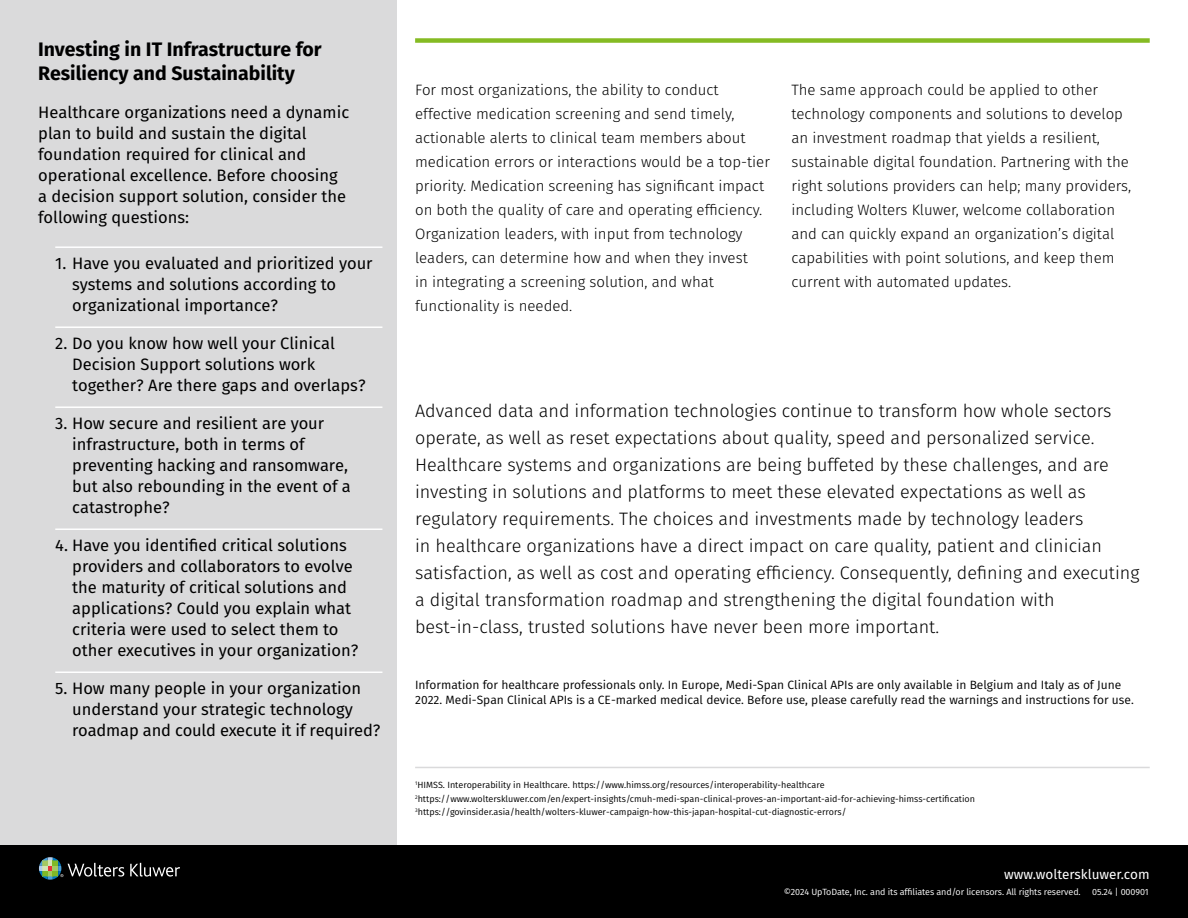
<style>
.page{position:relative;width:1188px;height:918px;background:#fff}
.page>*{position:absolute;margin:0;border:0;box-sizing:border-box;transform-origin:0 0}
.Text-_paragraph_body_-_9_12{font:700 19.5px/24px "Fira Sans";color:#000}
.Body_text_larger_-_10_16_light{font:300 18px/27px "Fira Sans";color:#000}
.Text-_paragraph_body_-_9_12-2{font:16.5px/21px "Fira Sans";color:#000}
.Body_text_larger_-_10_16_light-2{font:300 15px/24px "Fira Sans";color:#000}
.WK_URL{font:13.5px "Fira Sans";color:#fff}
.Subhead_1-16_20{font:12px/15px "Fira Sans";color:#000}
.Footnote{font:9px "Fira Sans";color:#000}
.Footer_copyright_info{font:9px "Fira Sans";letter-spacing:-.01em;color:#fff}
</style>
<div class="page">
<div style="left:415px;top:38px;width:735px;height:5px;background:#85bb23"></div>
<div style="left:0;top:0;width:397px;height:846px;background:#dadadb"></div>
<hr style="left:55px;top:246px;width:327px;height:2px;background:#fff">
<hr style="left:55px;top:326px;width:327px;height:2px;background:#fff">
<hr style="left:55px;top:406px;width:327px;height:2px;background:#fff">
<hr style="left:55px;top:528px;width:327px;height:2px;background:#fff">
<hr style="left:55px;top:672px;width:327px;height:1px;background:#fff">
<hr style="left:415px;top:767px;width:735px;height:1px;background:#dadadb">
<div style="left:0;top:846px;width:1188px;height:72px;background:#000"></div>
<svg style="left:130px;top:863px;width:50px;height:14px"></svg>
<svg style="left:39px;top:857px;width:85px;height:23px"></svg>
<p class="Text-_paragraph_body_-_9_12" style="left:38px;top:36px;width:285px">Investing in IT Infrastructure for<br>Resiliency and Sustainability</p>
<p class="Text-_paragraph_body_-_9_12-2" style="left:38px;top:101px;width:313px">Healthcare organizations need a dynamic plan to build and sustain the digital foundation required for clinical and operational excellence. Before choosing a decision support solution, consider the following questions:</p>
<p class="Text-_paragraph_body_-_9_12-2" style="left:72px;top:253px;width:302px;text-indent:-17px">1. Have you evaluated and prioritized your systems and solutions according to organizational importance?</p>
<p class="Text-_paragraph_body_-_9_12-2" style="left:72px;top:333px;width:295px;text-indent:-17px">2. Do you know how well your Clinical<br>Decision Support solutions work together? Are there gaps and overlaps?</p>
<p class="Text-_paragraph_body_-_9_12-2" style="left:72px;top:413px;width:280px;text-indent:-17px">3. How secure and resilient are your infrastructure, both in terms of preventing hacking and ransomware, but also rebounding in the event of a catastrophe?</p>
<p class="Text-_paragraph_body_-_9_12-2" style="left:72px;top:535px;width:288px;text-indent:-17px">4. Have you identified critical solutions providers and collaborators to evolve the maturity of critical solutions and applications? Could you explain what criteria were used to select them to other executives in your organization?</p>
<p class="Text-_paragraph_body_-_9_12-2" style="left:72px;top:678px;width:310px;text-indent:-17px">5. How many people in your organization understand your strategic technology roadmap and could execute it if required?</p>
<p class="Body_text_larger_-_10_16_light-2" style="left:415px;top:78px;width:356px">For most organizations, the ability to conduct effective medication screening and send timely, actionable alerts to clinical team members about medication errors or interactions would be a top-tier priority. Medication screening has significant impact on both the quality of care and operating efficiency.<br>Organization leaders, with input from technology leaders, can determine how and when they invest<br>in integrating a screening solution, and what functionality is needed.</p>
<p class="Body_text_larger_-_10_16_light-2" style="left:791px;top:78px;width:341px">The same approach could be applied to other technology components and solutions to develop an investment roadmap that yields a resilient, sustainable digital foundation. Partnering with the right solutions providers can help; many providers, including Wolters Kluwer, welcome collaboration and can quickly expand an organization’s digital capabilities with point solutions, and keep them current with automated updates.</p>
<p class="Body_text_larger_-_10_16_light" style="left:415px;top:397px;width:726px">Advanced data and information technologies continue to transform how whole sectors operate, as well as reset expectations about quality, speed and personalized service.<br>Healthcare systems and organizations are being buffeted by these challenges, and are investing in solutions and platforms to meet these elevated expectations as well as regulatory requirements. The choices and investments made by technology leaders<br>in healthcare organizations have a direct impact on care quality, patient and clinician satisfaction, as well as cost and operating efficiency. Consequently, defining and executing a digital transformation roadmap and strengthening the digital foundation with best-in-class, trusted solutions have never been more important.</p>
<p class="Subhead_1-16_20" style="left:415px;top:677px;width:720px">Information for healthcare professionals only. In Europe, Medi-Span Clinical APIs are only available in Belgium and Italy as of June<br>2022. Medi-Span Clinical APIs is a CE-marked medical device. Before use, please carefully read the warnings and instructions for use.</p>
<p class="Footnote" style="left:415px;top:778px;width:411px"><sup>1</sup>HIMSS. Interoperability in Healthcare. https://www.himss.org/resources/interoperability-healthcare</p>
<p class="Footnote" style="left:415px;top:792px;width:561px"><sup>2</sup>https://www.wolterskluwer.com/en/expert-insights/cmuh-medi-span-clinical-proves-an-important-aid-for-achieving-himss-certification</p>
<p class="Footnote" style="left:415px;top:805px;width:433px"><sup>3</sup>https://govinsider.asia/health/wolters-kluwer-campaign-how-this-japan-hospital-cut-diagnostic-errors/</p>
<p class="WK_URL" style="left:1004px;top:864px;width:147px">www.wolterskluwer.com</p>
<p class="Footer_copyright_info" style="left:784px;top:886px;width:299px">©2024 UpToDate, Inc. and its affiliates and/or licensors. All rights reserved.</p>
<p class="Footer_copyright_info" style="left:1092px;top:886px;width:58px">05.24 | 000901</p>
</div>
